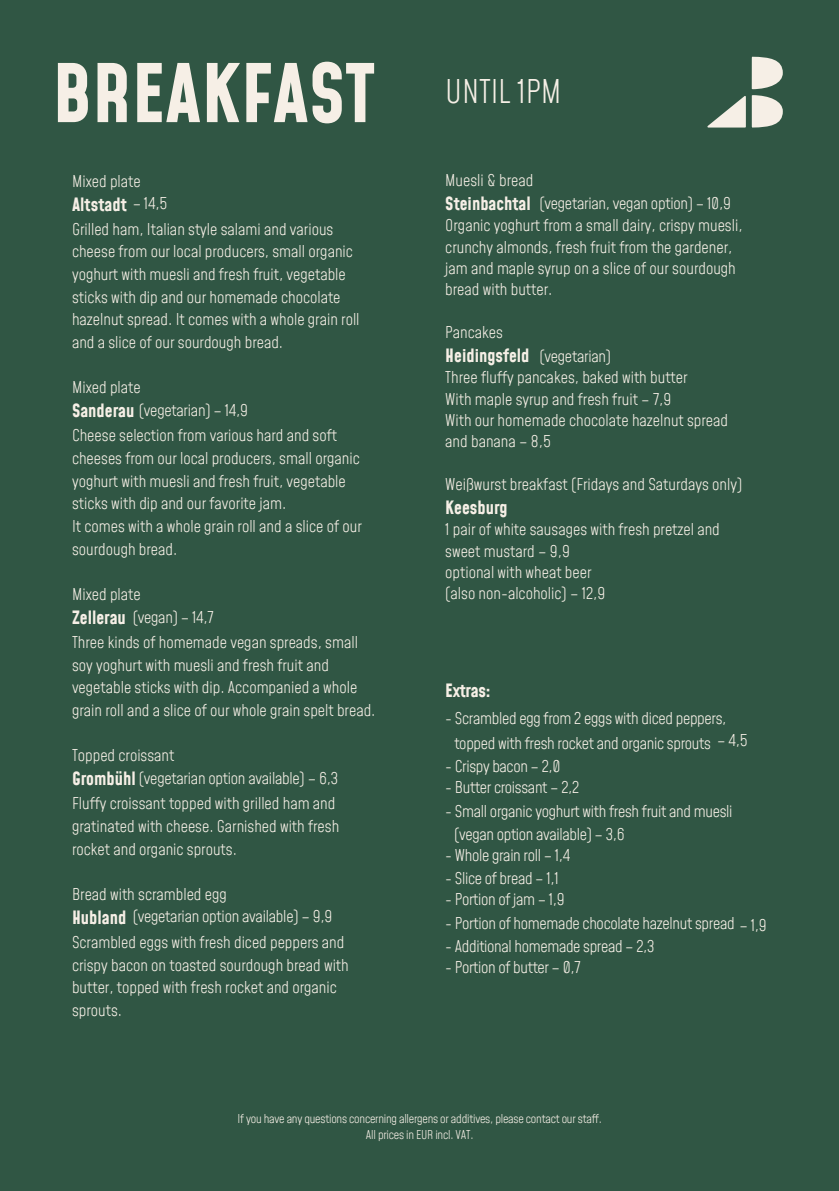
<style>
.page{position:relative;width:839px;height:1191px;background:#fff}
.page>*{position:absolute;margin:0;border:0;box-sizing:border-box;transform-origin:0 0}
.t1{font:700 79px "Mohave";color:#f6efe6}
.t2{font:300 32px "Mohave";letter-spacing:-.005em;color:#f6efe6}
.t3{font:700 18px "Mohave";color:#f6efe6}
.t4{font:300 16px/22.6px "Mohave";color:#f6efe6}
.t5{font:300 16px/25.4px "Mohave";letter-spacing:-.02em;color:#f6efe6;text-align:center}
.t6{font:300 12px "Mohave";letter-spacing:-.02em;color:#f6efe6}
</style>
<div class="page">
<div style="left:0;top:0;width:838px;height:1191px;background:#305644"></div>
<svg style="left:751px;top:95px;width:31px;height:33px"></svg>
<svg style="left:707px;top:96px;width:38px;height:32px"></svg>
<svg style="left:751px;top:57px;width:31px;height:32px"></svg>
<h1 class="t1" style="left:52px;top:45px;width:324px">BREAKFAST</h1>
<h2 class="t4" style="left:72px;top:169px;width:70px">Mixed plate</h2>
<h2 class="t3" style="left:72px;top:193px;width:56px">Altstadt</h2>
<h2 class="t4" style="left:72px;top:217px;width:289px">Grilled ham, Italian style salami and various cheese from our local producers, small organic yoghurt with muesli and fresh fruit, vegetable sticks with dip and our homemade chocolate hazelnut spread. It comes with a whole grain roll</h2>
<h4 class="t4" style="left:72px;top:331px;width:213px">and a slice of our sourdough bread.</h4>
<h4 class="t4" style="left:72px;top:376px;width:70px">Mixed plate</h4>
<h4 class="t3" style="left:72px;top:400px;width:64px">Sanderau</h4>
<h4 class="t4" style="left:72px;top:424px;width:289px">Cheese selection from various hard and soft cheeses from our local producers, small organic yoghurt with muesli and fresh fruit, vegetable</h4>
<h4 class="t4" style="left:72px;top:492px;width:291px">sticks with dip and our favorite jam.<br>It comes with a whole grain roll and a slice of our sourdough bread.</h4>
<h4 class="t4" style="left:72px;top:583px;width:70px">Mixed plate</h4>
<h4 class="t3" style="left:72px;top:606px;width:55px">Zellerau</h4>
<h4 class="t4" style="left:72px;top:631px;width:287px">Three kinds of homemade vegan spreads, small</h4>
<h4 class="t4" style="left:72px;top:653px;width:305px">soy yoghurt with muesli and fresh fruit and vegetable sticks with dip. Accompanied a whole grain roll and a slice of our whole grain spelt bread.</h4>
<h4 class="t4" style="left:72px;top:744px;width:104px">Topped croissant</h4>
<h4 class="t3" style="left:72px;top:768px;width:65px">Grombühl</h4>
<h4 class="t4" style="left:72px;top:792px;width:269px">Fluffy croissant topped with grilled ham and gratinated with cheese. Garnished with fresh rocket and organic sprouts.</h4>
<h4 class="t4" style="left:72px;top:883px;width:156px">Bread with scrambled egg</h4>
<h4 class="t3" style="left:72px;top:906px;width:56px">Hubland</h4>
<h4 class="t4" style="left:72px;top:931px;width:278px">Scrambled eggs with fresh diced peppers and crispy bacon on toasted sourdough bread with butter, topped with fresh rocket and organic sprouts.</h4>
<h4 class="t4" style="left:133px;top:192px;width:36px">– 14,5</h4>
<h4 class="t4" style="left:139px;top:399px;width:111px">(vegetarian) – 14,9</h4>
<h4 class="t4" style="left:133px;top:606px;width:82px">(vegan) – 14,7</h4>
<p class="t4" style="left:139px;top:767px;width:201px">(vegetarian option available) – 6,3</p>
<p class="t4" style="left:133px;top:904px;width:201px">(vegetarian option available) – 9,9</p>
<h3 class="t2" style="left:445px;top:72px;width:118px">UNTIL 1PM</h3>
<h4 class="t4" style="left:445px;top:169px;width:90px">Muesli &amp; bread</h4>
<h4 class="t3" style="left:445px;top:192px;width:87px">Steinbachtal</h4>
<h4 class="t4" style="left:445px;top:214px;width:299px;line-height:21.4px">Organic yoghurt from a small dairy, crispy muesli, crunchy almonds, fresh fruit from the gardener, jam and maple syrup on a slice of our sourdough</h4>
<h4 class="t4" style="left:445px;top:278px;width:109px">bread with butter.</h4>
<h4 class="t4" style="left:445px;top:321px;width:59px">Pancakes</h4>
<h4 class="t3" style="left:445px;top:344px;width:86px">Heidingsfeld</h4>
<h4 class="t4" style="left:445px;top:366px;width:284px;line-height:21.4px">Three fluffy pancakes, baked with butter<br>With maple syrup and fresh fruit – 7,9<br>With our homemade chocolate hazelnut spread</h4>
<h4 class="t4" style="left:445px;top:430px;width:107px">and banana – 8,5</h4>
<h4 class="t4" style="left:445px;top:473px;width:298px">Weißwurst breakfast (Fridays and Saturdays only)</h4>
<h4 class="t3" style="left:445px;top:496px;width:64px">Keesburg</h4>
<h4 class="t4" style="left:445px;top:518px;width:276px;line-height:21.4px">1 pair of white sausages with fresh pretzel and sweet mustard – 9,9<br>optional with wheat beer</h4>
<h4 class="t4" style="left:445px;top:582px;width:162px">(also non-alcoholic) – 12,9</h4>
<p class="t4" style="left:539px;top:192px;width:193px">(vegetarian, vegan option) – 10,9</p>
<p class="t4" style="left:539px;top:345px;width:73px">(vegetarian)</p>
<h4 class="t3" style="left:445px;top:679px;width:47px">Extras:</h4>
<h4 class="t5" style="left:445px;top:705px;width:282px">- Scrambled egg from 2 eggs with diced peppers, topped with fresh rocket and organic sprouts</h4>
<h4 class="t5" style="left:445px;top:753px;width:117px">- Crispy bacon – 2,0</h4>
<h4 class="t5" style="left:445px;top:774px;width:135px">- Butter croissant – 2,2</h4>
<h4 class="t5" style="left:454px;top:800px;width:280px;line-height:22.6px;text-align:left;text-indent:-9px">- Small organic yoghurt with fresh fruit and muesli (vegan option available) – 3,6</h4>
<h4 class="t5" style="left:445px;top:842px;width:127px">- Whole grain roll – 1,4</h4>
<h4 class="t5" style="left:445px;top:865px;width:115px">- Slice of bread – 1,1</h4>
<h4 class="t5" style="left:445px;top:886px;width:121px">- Portion of jam – 1,9</h4>
<h4 class="t5" style="left:445px;top:910px;width:291px">- Portion of homemade chocolate hazelnut spread</h4>
<h4 class="t5" style="left:445px;top:933px;width:211px">- Additional homemade spread – 2,3</h4>
<h4 class="t5" style="left:445px;top:954px;width:137px">- Portion of butter – 0,7</h4>
<h4 class="t4" style="left:717px;top:729px;width:32px">– 4,5</h4>
<h4 class="t4" style="left:739px;top:913px;width:29px">– 1,9</h4>
<h4 class="t6" style="left:237px;top:1112px;width:366px">If you have any questions concerning allergens or additives, please contact our staff.</h4>
<h4 class="t6" style="left:366px;top:1128px;width:109px">All prices in EUR incl. VAT.</h4>
</div>
